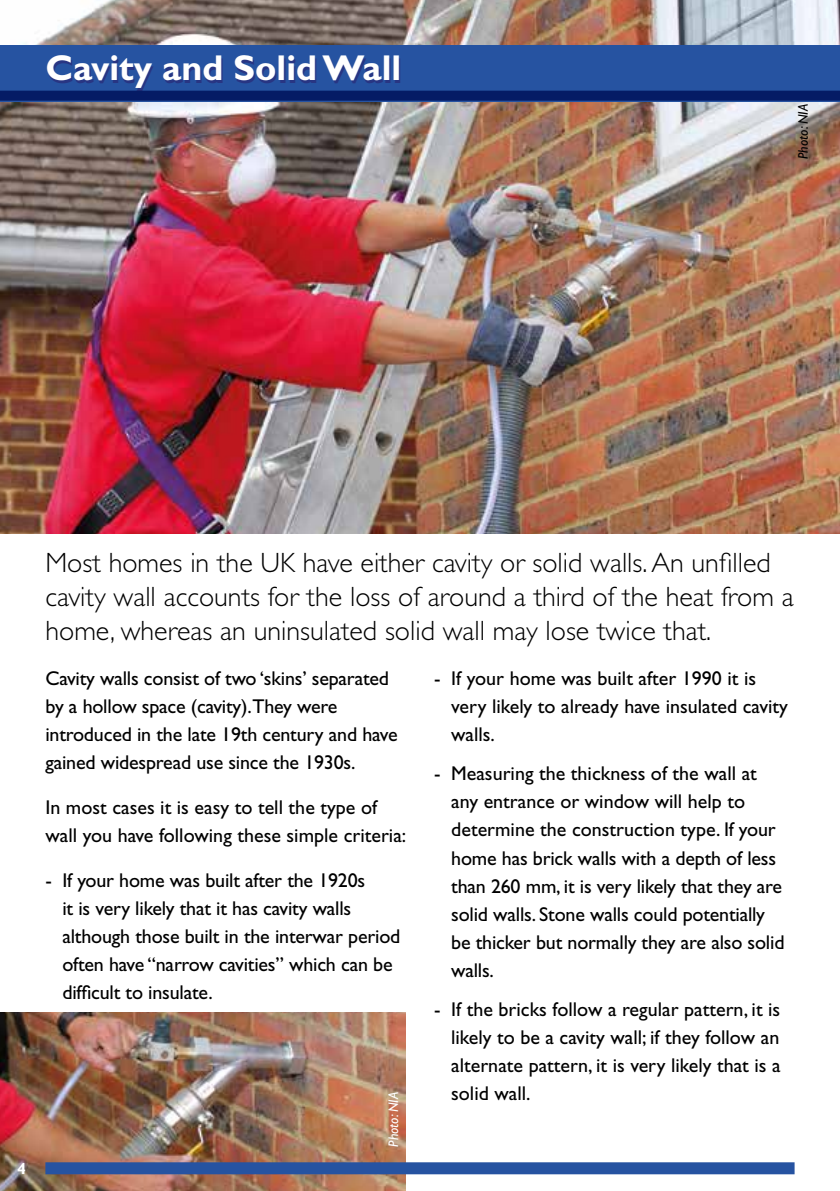
<style>
.page{position:relative;width:840px;height:1191px;background:#fff}
.page>*{position:absolute;margin:0;border:0;box-sizing:border-box;transform-origin:0 0}
.t1{font:700 36px "Gill Sans Std";color:#fff}
.t2{font:300 28px/34px "Gill Sans Std";color:#000}
.t3{font:20px/28px "Gill Sans Std";letter-spacing:-.01em;color:#000}
.t4{font:700 16px "Gill Sans Std";color:#fff}
.t5{font:italic 14px "Gill Sans Std";color:#000}
.t6{font:italic 14px "Gill Sans Std";color:#fff}
</style>
<div class="page">
<img style="left:0;top:1013px;width:405px;height:178px">
<div style="left:45px;top:1162px;width:749px;height:12px;background:#2653a1"></div>
<img style="left:0;top:0;width:839px;height:533px">
<div style="left:0;top:45px;width:839px;height:57px;background:#2653a1"></div>
<div style="left:0;top:91px;width:839px;height:10px;background:#051b65"></div>
<h1 class="t1" style="left:45px;top:47px;width:357px">Cavity and Solid Wall</h1>
<p class="t5" style="left:794px;top:159px;width:57px;rotate:-90deg">Photo: NIA</p>
<p class="t4" style="left:17px;top:1158px;width:10px">4</p>
<h2 class="t2" style="left:45px;top:546px;width:749px">Most homes in the UK have either cavity or solid walls. An unfilled cavity wall accounts for the loss of around a third of the heat from a home, whereas an uninsulated solid wall may lose twice that.</h2>
<p class="t3" style="left:45px;top:664px;width:353px">Cavity walls consist of two ‘skins’ separated by a hollow space (cavity).They were introduced in the late 19th century and have gained widespread use since the 1930s.</p>
<p class="t3" style="left:45px;top:793px;width:362px">In most cases it is easy to tell the type of wall you have following these simple criteria:</p>
<p class="t3" style="left:62px;top:866px;width:339px;text-indent:-17px">- If your home was built after the 1920s<br>it is very likely that it has cavity walls although those built in the interwar period often have “narrow cavities” which can be difficult to insulate.</p>
<p class="t3" style="left:451px;top:664px;width:338px;text-indent:-17px">- If your home was built after 1990 it is very likely to already have insulated cavity walls.</p>
<p class="t3" style="left:451px;top:760px;width:334px;text-indent:-17px">- Measuring the thickness of the wall at any entrance or window will help to determine the construction type. If your home has brick walls with a depth of less than 260 mm, it is very likely that they are solid walls. Stone walls could potentially be thicker but normally they are also solid walls.</p>
<p class="t3" style="left:451px;top:995px;width:331px;text-align:justify;text-indent:-17px">- If the bricks follow a regular pattern, it is likely to be a cavity wall; if they follow an alternate pattern, it is very likely that is a solid wall.</p>
<p class="t6" style="left:385px;top:1146px;width:57px;rotate:-90deg">Photo: NIA</p>
</div>
